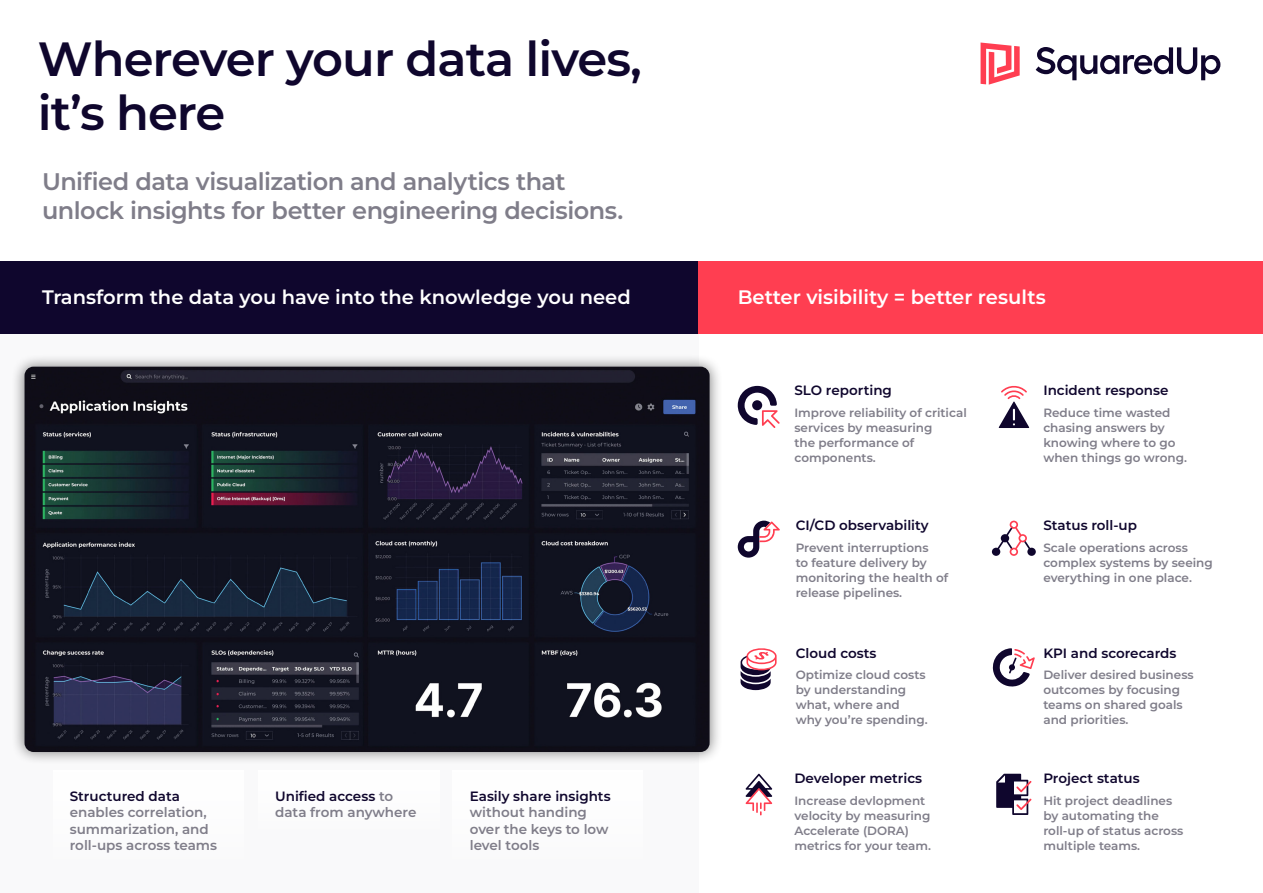
<style>
.page{position:relative;width:1263px;height:893px;background:#fff}
.page>*{position:absolute;margin:0;border:0;box-sizing:border-box;transform-origin:0 0}
.t1{font:600 48px/53.6px "Montserrat";letter-spacing:-.02em;color:#0f062d}
.t2{font:600 24px/28.8px "Montserrat";letter-spacing:-.02em;color:#7f7d89}
.t3{font:600 19.5px "Montserrat";color:#fff}
.t4{font:600 13.5px "Montserrat";color:#0f062d}
.t5{font:600 13.5px/16.5px "Montserrat";color:#7f7d89}
.t6{font:600 12px/15px "Montserrat";color:#7f7d89}
.s1{color:#0f062d}
</style>
<div class="page">
<svg style="left:996px;top:774px;width:35px;height:41px"></svg>
<svg style="left:745px;top:774px;width:27px;height:41px"></svg>
<svg style="left:992px;top:648px;width:43px;height:39px"></svg>
<svg style="left:741px;top:648px;width:36px;height:42px"></svg>
<svg style="left:992px;top:521px;width:44px;height:35px"></svg>
<svg style="left:999px;top:386px;width:30px;height:42px"></svg>
<svg style="left:738px;top:521px;width:42px;height:37px"></svg>
<svg style="left:738px;top:386px;width:42px;height:42px"></svg>
<svg style="left:1036px;top:47px;width:184px;height:33px"></svg>
<svg style="left:980px;top:43px;width:40px;height:42px"></svg>
<div style="left:0;top:298px;width:698px;height:595px;background:#f9f9fa"></div>
<div style="left:0;top:262px;width:698px;height:72px;background:#0f062d"></div>
<div style="left:698px;top:262px;width:565px;height:72px;background:#ff3e51"></div>
<div style="left:452px;top:770px;width:191px;height:100px;background:#fff"></div>
<div style="left:53px;top:770px;width:191px;height:100px;background:#fff"></div>
<div style="left:258px;top:770px;width:181px;height:66px;background:#fff"></div>
<div style="left:11px;top:354px;width:712px;height:411px;background:#000;opacity:.5"></div>
<img style="left:24px;top:367px;width:686px;height:385px">
<h1 class="t1" style="left:38px;top:30px;width:605px">Wherever your data lives, it’s here</h1>
<h2 class="t2" style="left:42px;top:166px;width:583px">Unified data visualization and analytics that unlock insights for better engineering decisions.</h2>
<h3 class="t3" style="left:42px;top:284px;width:590px">Transform the data you have into the knowledge you need</h3>
<h3 class="t3" style="left:738px;top:284px;width:310px">Better visibility = better results</h3>
<p class="t4" style="left:70px;top:786px;width:112px">Structured data</p>
<p class="t5" style="left:70px;top:804px;width:149px">enables correlation, summarization, and roll-ups across teams</p>
<p class="t5" style="left:275px;top:787px;width:143px"><span class="s1">Unified access</span> to data from anywhere</p>
<p class="t4" style="left:470px;top:786px;width:142px">Easily share insights</p>
<p class="t5" style="left:470px;top:804px;width:140px">without handing over the keys to low level tools</p>
<p class="t4" style="left:794px;top:381px;width:99px">SLO reporting</p>
<p class="t6" style="left:794px;top:405px;width:174px">Improve reliability of critical services by measuring<br>the performance of components.</p>
<p class="t4" style="left:796px;top:516px;width:134px">CI/CD observability</p>
<p class="t6" style="left:796px;top:539px;width:154px">Prevent interruptions<br>to feature delivery by monitoring the health of release pipelines.</p>
<p class="t4" style="left:796px;top:643px;width:82px">Cloud costs</p>
<p class="t6" style="left:796px;top:667px;width:133px">Optimize cloud costs by understanding what, where and why you’re spending.</p>
<p class="t4" style="left:794px;top:769px;width:129px">Developer metrics</p>
<p class="t6" style="left:794px;top:792px;width:138px">Increase devlopment velocity by measuring<br>Accelerate (DORA) metrics for your team.</p>
<p class="t4" style="left:1043px;top:381px;width:127px">Incident response</p>
<p class="t6" style="left:1043px;top:405px;width:145px">Reduce time wasted chasing answers by knowing where to go when things go wrong.</p>
<p class="t4" style="left:1043px;top:516px;width:95px">Status roll-up</p>
<p class="t6" style="left:1043px;top:539px;width:171px">Scale operations across complex systems by seeing everything in one place.</p>
<p class="t4" style="left:1043px;top:643px;width:135px">KPI and scorecards</p>
<p class="t6" style="left:1043px;top:667px;width:152px">Deliver desired business outcomes by focusing teams on shared goals and priorities.</p>
<p class="t4" style="left:1043px;top:769px;width:98px">Project status</p>
<p class="t6" style="left:1043px;top:792px;width:142px">Hit project deadlines by automating the roll-up of status across multiple teams.</p>
</div>
